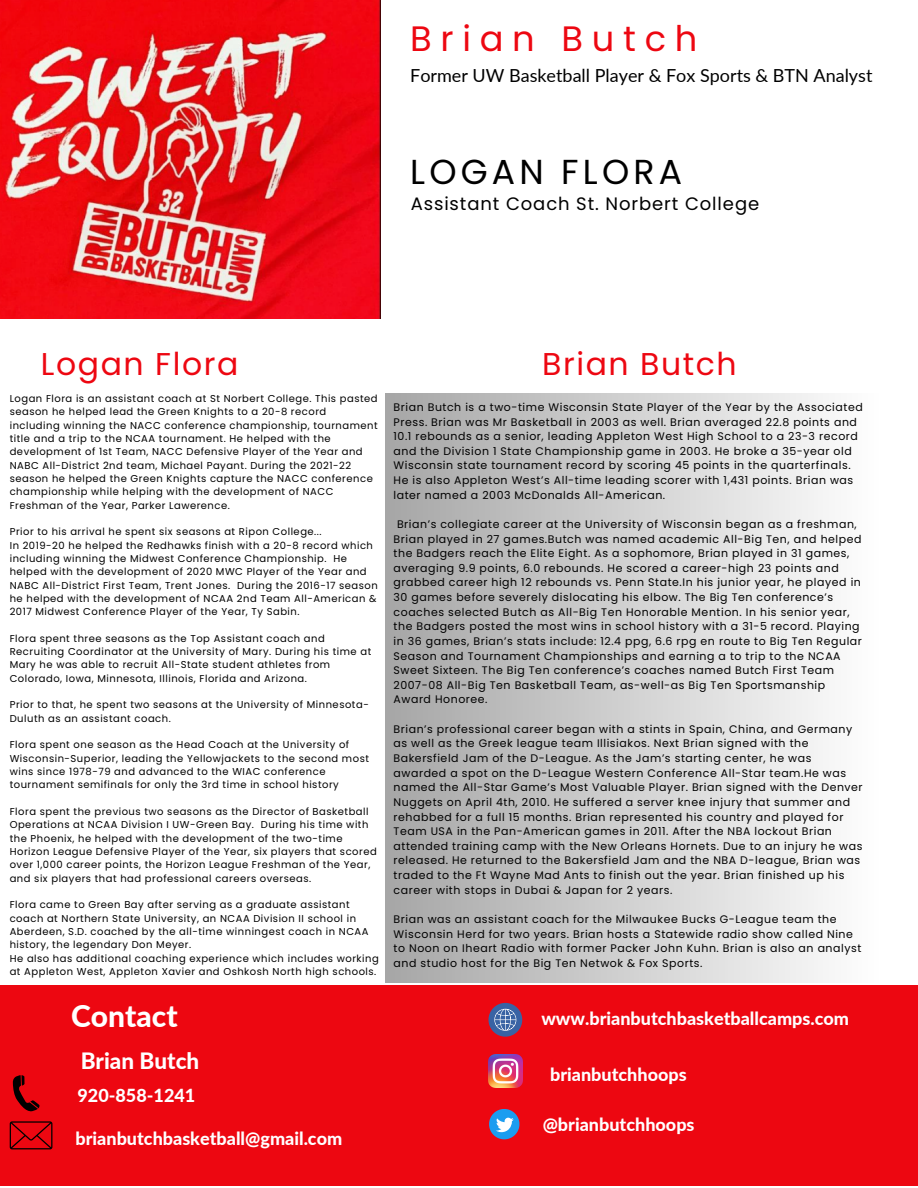
<style>
.page{position:relative;width:918px;height:1188px;background:#fff}
.page>*{position:absolute;margin:0;border:0;box-sizing:border-box;transform-origin:0 0}
.t1{font:35.25px "Poppins";letter-spacing:.245em;color:#ed0711}
.t2{font:34.65px "Poppins";letter-spacing:.12em;color:#000}
.t3{font:31.5px "Poppins";letter-spacing:.05em;color:#ed0711}
.t4{font:800 30px "Lato";color:#fff}
.t5{font:800 22.5px "Lato";color:#fff}
.t6{font:800 18px "Lato";color:#fff}
.t7{font:18px "Lato";color:#000}
.t8{font:18px "Poppins";letter-spacing:.05em;color:#000}
.t9{font:10.95px/14.7px "Poppins";letter-spacing:.05em;color:#000}
.t10{font:10.05px/13.4px "Poppins";letter-spacing:.05em;color:#000}
</style>
<div class="page">
<div style="left:385px;top:394px;width:494px;height:589px;background:linear-gradient(to right,#a6a6a6,#fefefe)"></div>
<img style="left:0;top:0;width:380px;height:318px">
<div style="left:0;top:986px;width:918px;height:199px;background:#ed0711"></div>
<svg style="left:13px;top:1075px;width:27px;height:37px"></svg>
<svg style="left:10px;top:1121px;width:42px;height:28px"></svg>
<img style="left:489px;top:1054px;width:33px;height:34px">
<svg style="left:489px;top:1109px;width:30px;height:30px"></svg>
<svg style="left:489px;top:1003px;width:33px;height:34px"></svg>
<p class="t1" style="left:410px;top:14px;width:289px">Brian Butch</p>
<p class="t7" style="left:410px;top:65px;width:464px">Former UW Basketball Player &amp; Fox Sports &amp; BTN Analyst</p>
<p class="t2" style="left:410px;top:148px;width:273px">LOGAN FLORA</p>
<p class="t8" style="left:411px;top:191px;width:350px">Assistant Coach St. Norbert College</p>
<p class="t3" style="left:41px;top:342px;width:199px">Logan Flora</p>
<p class="t3" style="left:542px;top:342px;width:196px">Brian Butch</p>
<p class="t10" style="left:10px;top:392px;width:370px">Logan Flora is an assistant coach at St Norbert College. This pasted season he helped lead the Green Knights to a 20-8 record including winning the NACC conference championship, tournament title and a trip to the NCAA tournament. He helped with the development of 1st Team, NACC Defensive Player of the Year and NABC All-District 2nd team, Michael Payant. During the 2021-22 season he helped the Green Knights capture the NACC conference championship while helping with the development of NACC Freshman of the Year, Parker Lawerence.</p>
<p class="t10" style="left:10px;top:525px;width:313px">Prior to his arrival he spent six seasons at Ripon College...</p>
<p class="t10" style="left:10px;top:538px;width:370px">In 2019-20 he helped the Redhawks finish with a 20-8 record which including winning the Midwest Conference Championship. He helped with the development of 2020 MWC Player of the Year and NABC All-District First Team, Trent Jones. During the 2016-17 season he helped with the development of NCAA 2nd Team All-American &amp; 2017 Midwest Conference Player of the Year, Ty Sabin.</p>
<p class="t10" style="left:10px;top:632px;width:363px">Flora spent three seasons as the Top Assistant coach and Recruiting Coordinator at the University of Mary. During his time at Mary he was able to recruit All-State student athletes from Colorado, Iowa, Minnesota, Illinois, Florida and Arizona.</p>
<p class="t10" style="left:10px;top:698px;width:361px">Prior to that, he spent two seasons at the University of Minnesota-<br>Duluth as an assistant coach.</p>
<p class="t10" style="left:10px;top:738px;width:361px">Flora spent one season as the Head Coach at the University of Wisconsin-Superior, leading the Yellowjackets to the second most wins since 1978-79 and advanced to the WIAC conference tournament semifinals for only the 3rd time in school history</p>
<p class="t10" style="left:10px;top:805px;width:369px">Flora spent the previous two seasons as the Director of Basketball Operations at NCAA Division I UW-Green Bay. During his time with the Phoenix, he helped with the development of the two-time Horizon League Defensive Player of the Year, six players that scored over 1,000 career points, the Horizon League Freshman of the Year, and six players that had professional careers overseas.</p>
<p class="t10" style="left:10px;top:898px;width:360px">Flora came to Green Bay after serving as a graduate assistant coach at Northern State University, an NCAA Division II school in Aberdeen, S.D. coached by the all-time winningest coach in NCAA history, the legendary Don Meyer.</p>
<p class="t10" style="left:10px;top:951px;width:371px">He also has additional coaching experience which includes working at Appleton West, Appleton Xavier and Oshkosh North high schools.</p>
<p class="t4" style="left:71px;top:998px;width:108px">Contact</p>
<p class="t5" style="left:81px;top:1047px;width:120px">Brian Butch</p>
<p class="t6" style="left:77px;top:1084px;width:119px">920-858-1241</p>
<p class="t6" style="left:76px;top:1127px;width:268px">brianbutchbasketball@gmail.com</p>
<p class="t9" style="left:394px;top:400px;width:471px">Brian Butch is a two-time Wisconsin State Player of the Year by the Associated Press. Brian was Mr Basketball in 2003 as well. Brian averaged 22.8 points and 10.1 rebounds as a senior, leading Appleton West High School to a 23-3 record and the Division 1 State Championship game in 2003. He broke a 35-year old Wisconsin state tournament record by scoring 45 points in the quarterfinals.<br>He is also Appleton West’s All-time leading scorer with 1,431 points. Brian was later named a 2003 McDonalds All-American.</p>
<p class="t9" style="left:394px;top:517px;width:470px;text-indent:3px">Brian’s collegiate career at the University of Wisconsin began as a freshman, Brian played in 27 games.Butch was named academic All-Big Ten, and helped the Badgers reach the Elite Eight. As a sophomore, Brian played in 31 games, averaging 9.9 points, 6.0 rebounds. He scored a career-high 23 points and grabbed career high 12 rebounds vs. Penn State.In his junior year, he played in 30 games before severely dislocating his elbow. The Big Ten conference’s coaches selected Butch as All-Big Ten Honorable Mention. In his senior year, the Badgers posted the most wins in school history with a 31-5 record. Playing in 36 games, Brian’s stats include: 12.4 ppg, 6.6 rpg en route to Big Ten Regular Season and Tournament Championships and earning a to trip to the NCAA Sweet Sixteen. The Big Ten conference’s coaches named Butch First Team 2007-08 All-Big Ten Basketball Team, as-well-as Big Ten Sportsmanship Award Honoree.</p>
<p class="t9" style="left:394px;top:722px;width:471px">Brian’s professional career began with a stints in Spain, China, and Germany as well as the Greek league team Illisiakos. Next Brian signed with the Bakersfield Jam of the D-League. As the Jam’s starting center, he was awarded a spot on the D-League Western Conference All-Star team.He was named the All-Star Game’s Most Valuable Player. Brian signed with the Denver Nuggets on April 4th, 2010. He suffered a server knee injury that summer and rehabbed for a full 15 months. Brian represented his country and played for Team USA in the Pan-American games in 2011. After the NBA lockout Brian attended training camp with the New Orleans Hornets. Due to an injury he was released. He returned to the Bakersfield Jam and the NBA D-league, Brian was traded to the Ft Wayne Mad Ants to finish out the year. Brian finished up his career with stops in Dubai &amp; Japan for 2 years.</p>
<p class="t9" style="left:394px;top:912px;width:469px">Brian was an assistant coach for the Milwaukee Bucks G-League team the Wisconsin Herd for two years. Brian hosts a Statewide radio show called Nine to Noon on Iheart Radio with former Packer John Kuhn. Brian is also an analyst and studio host for the Big Ten Netwok &amp; Fox Sports.</p>
<p class="t6" style="left:541px;top:1008px;width:309px">www.brianbutchbasketballcamps.com</p>
<p class="t6" style="left:550px;top:1063px;width:138px">brianbutchhoops</p>
<p class="t6" style="left:543px;top:1113px;width:153px">@brianbutchhoops</p>
</div>
